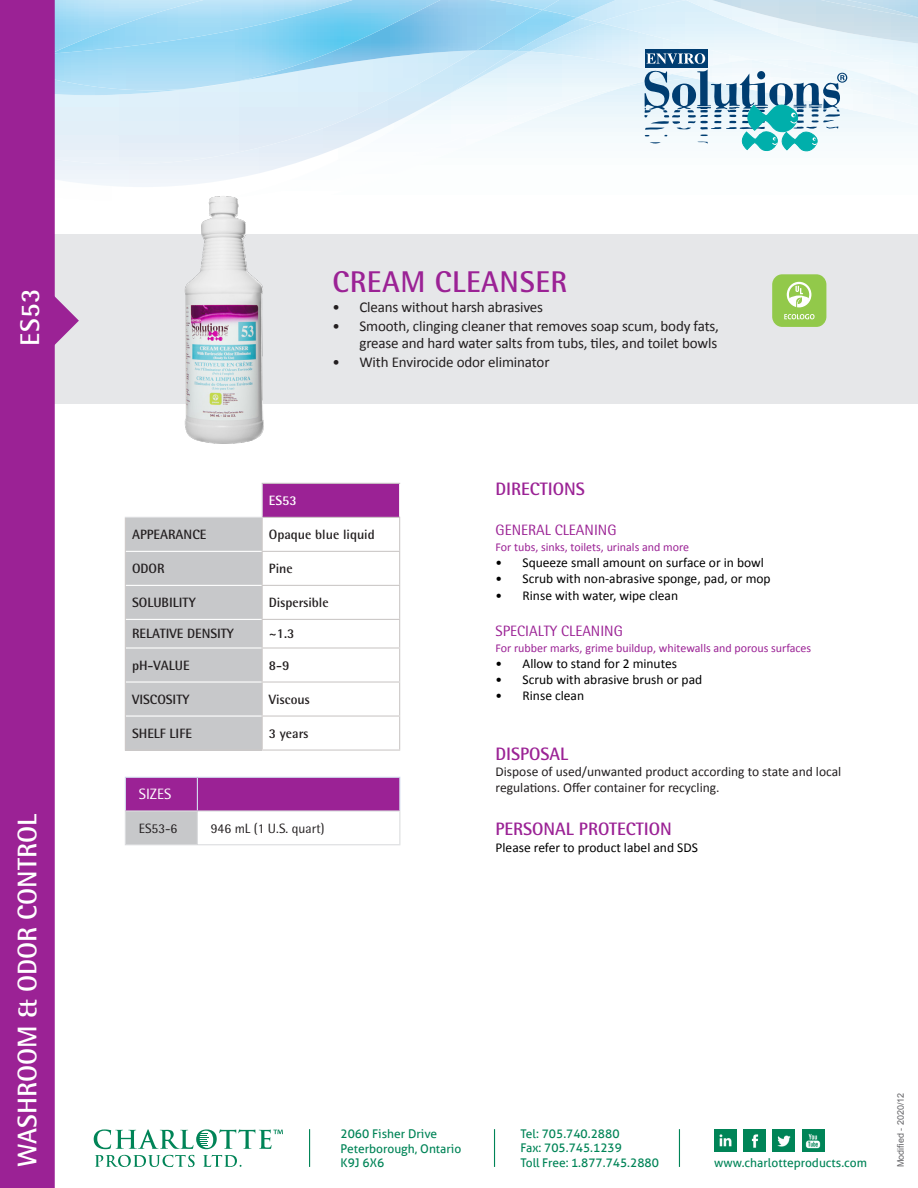
<style>
.page{position:relative;width:918px;height:1188px;background:#fff}
.page>*{position:absolute;margin:0;border:0;box-sizing:border-box;transform-origin:0 0}
.t1{font:700 30px "Rotis Semi Sans Std";letter-spacing:.02em;color:#9b2295}
.t2{font:700 27px "Rotis Semi Sans Std";color:#fff}
.t3{font:700 18px "Rotis Semi Sans Std";color:#9b2295}
.t4{font:15px/16.5px "Calibri";letter-spacing:-.01em;color:#231f20;text-align:right}
.t5{font:15px "Rotis Semi Sans Std";color:#9b2295}
.t6{font:15px "Rotis Semi Sans Std";color:#fff}
.t7{font:13.5px "Calibri";color:#000}
.t8{font:700 13.5px "Rotis Semi Sans Std";color:#231f20}
.t9{font:13.5px/16.2px "Calibri";color:#231f20}
.t10{font:13.5px "Rotis Semi Sans Std";color:#231f20}
.t11{font:700 13.5px "Rotis Semi Sans Std";color:#fff}
.t12{font:12px "Aller";color:#008457}
.t13{font:12px "Calibri";color:#9b2295}
.t14{font:9px "Arial";color:#636366}
</style>
<div class="page">
<svg style="left:55px;top:151px;width:863px;height:84px"></svg>
<svg style="left:55px;top:198px;width:566px;height:28px"></svg>
<svg style="left:450px;top:151px;width:222px;height:47px"></svg>
<svg style="left:55px;top:202px;width:113px;height:7px"></svg>
<svg style="left:55px;top:187px;width:395px;height:15px"></svg>
<svg style="left:55px;top:151px;width:462px;height:36px"></svg>
<svg style="left:55px;top:151px;width:421px;height:13px"></svg>
<div style="left:1px;top:235px;width:917px;height:169px;background:#e6e7e9"></div>
<svg style="left:55px;top:0;width:863px;height:151px"></svg>
<div style="left:0;top:0;width:55px;height:1188px;background:#9b2295"></div>
<svg style="left:54px;top:296px;width:25px;height:50px"></svg>
<svg style="left:95px;top:1155px;width:100px;height:12px"></svg>
<svg style="left:203px;top:1155px;width:39px;height:12px"></svg>
<svg style="left:94px;top:1129px;width:189px;height:20px"></svg>
<hr style="left:309px;top:1129px;width:1px;height:38px;background:#008457">
<hr style="left:494px;top:1129px;width:1px;height:38px;background:#008457">
<hr style="left:679px;top:1129px;width:1px;height:38px;background:#008457">
<img style="left:714px;top:1129px;width:23px;height:23px">
<img style="left:743px;top:1129px;width:23px;height:23px">
<img style="left:773px;top:1129px;width:22px;height:23px">
<img style="left:802px;top:1129px;width:23px;height:23px">
<div style="left:262px;top:483px;width:138px;height:34px;background:#9b2295"></div>
<hr style="left:262px;top:483px;width:138px;height:1px;background:#cdc9c8">
<svg style="left:125px;top:517px;width:275px;height:232px"></svg>
<hr style="left:125px;top:648px;width:1px;height:34px;background:#cdc9c8">
<hr style="left:262px;top:647px;width:138px;height:2px;background:#cdc9c8">
<hr style="left:262px;top:649px;width:1px;height:32px;background:#cdc9c8">
<hr style="left:399px;top:649px;width:1px;height:32px;background:#cdc9c8">
<hr style="left:125px;top:682px;width:1px;height:34px;background:#cdc9c8">
<hr style="left:262px;top:681px;width:138px;height:2px;background:#cdc9c8">
<hr style="left:262px;top:683px;width:1px;height:32px;background:#cdc9c8">
<hr style="left:399px;top:683px;width:1px;height:32px;background:#cdc9c8">
<hr style="left:125px;top:716px;width:1px;height:33px;background:#cdc9c8">
<hr style="left:262px;top:715px;width:138px;height:2px;background:#cdc9c8">
<hr style="left:262px;top:717px;width:1px;height:32px;background:#cdc9c8">
<hr style="left:399px;top:717px;width:1px;height:32px;background:#cdc9c8">
<hr style="left:125px;top:749px;width:137px;height:2px;background:#cdc9c8">
<hr style="left:262px;top:749px;width:138px;height:2px;background:#cdc9c8">
<hr style="left:399px;top:484px;width:1px;height:33px;background:#fff">
<hr style="left:126px;top:551px;width:136px;height:1px;background:#fff">
<hr style="left:126px;top:585px;width:136px;height:1px;background:#fff">
<hr style="left:126px;top:647px;width:136px;height:2px;background:#fff">
<hr style="left:126px;top:619px;width:136px;height:1px;background:#fff">
<hr style="left:126px;top:681px;width:136px;height:2px;background:#fff">
<hr style="left:126px;top:715px;width:136px;height:2px;background:#fff">
<hr style="left:262px;top:484px;width:1px;height:33px;background:#dcdddf">
<hr style="left:125px;top:517px;width:138px;height:1px;background:#dcdddf">
<div style="left:126px;top:778px;width:273px;height:32px;background:#9b2295"></div>
<div style="left:125px;top:811px;width:72px;height:34px;background:#c7c8ca"></div>
<hr style="left:125px;top:777px;width:72px;height:1px;background:#d4def0">
<hr style="left:125px;top:778px;width:1px;height:32px;background:#d4def0">
<hr style="left:197px;top:777px;width:203px;height:1px;background:#d4def0">
<hr style="left:197px;top:778px;width:1px;height:32px;background:#d4def0">
<hr style="left:399px;top:778px;width:1px;height:32px;background:#d4def0">
<hr style="left:125px;top:810px;width:72px;height:2px;background:#dcdddf">
<hr style="left:125px;top:812px;width:1px;height:32px;background:#dcdddf">
<hr style="left:197px;top:810px;width:203px;height:2px;background:#dcdddf">
<hr style="left:197px;top:812px;width:1px;height:32px;background:#dcdddf">
<hr style="left:399px;top:812px;width:1px;height:32px;background:#dcdddf">
<hr style="left:125px;top:844px;width:72px;height:1px;background:#dcdddf">
<hr style="left:197px;top:844px;width:203px;height:1px;background:#dcdddf">
<img style="left:168px;top:184px;width:111px;height:260px">
<div style="left:772px;top:274px;width:54px;height:53px;background:#92c94a;border-radius:10px"></div>
<svg style="left:787px;top:282px;width:24px;height:26px"></svg>
<svg style="left:784px;top:314px;width:31px;height:5px"></svg>
<p class="t2" style="left:13px;top:346px;width:59px;rotate:-90deg">ES53</p>
<p class="t2" style="left:11px;top:1167px;width:355px;rotate:-90deg">WASHROOM &amp; ODOR CONTROL</p>
<p class="t1" style="left:332px;top:264px;width:236px">CREAM CLEANSER</p>
<p class="t4" style="left:332px;top:298px;width:212px">• Cleans without harsh abrasives</p>
<p class="t4" style="left:332px;top:317px;width:388px">• Smooth, clinging cleaner that removes soap scum, body fats, grease and hard water salts from tubs, tiles, and toilet bowls</p>
<p class="t4" style="left:332px;top:353px;width:219px">• With Envirocide odor eliminator</p>
<p class="t11" style="left:269px;top:492px;width:29px">ES53</p>
<p class="t8" style="left:132px;top:526px;width:76px">APPEARANCE</p>
<p class="t8" style="left:269px;top:526px;width:107px">Opaque blue liquid</p>
<p class="t8" style="left:132px;top:560px;width:34px">ODOR</p>
<p class="t8" style="left:269px;top:560px;width:25px">Pine</p>
<p class="t8" style="left:132px;top:594px;width:65px">SOLUBILITY</p>
<p class="t8" style="left:269px;top:594px;width:61px">Dispersible</p>
<p class="t8" style="left:132px;top:626px;width:103px">RELATIVE DENSITY</p>
<p class="t8" style="left:269px;top:626px;width:27px">~1.3</p>
<p class="t8" style="left:132px;top:657px;width:59px">pH-VALUE</p>
<p class="t8" style="left:269px;top:657px;width:22px">8-9</p>
<p class="t8" style="left:132px;top:691px;width:59px">VISCOSITY</p>
<p class="t8" style="left:269px;top:691px;width:42px">Viscous</p>
<p class="t8" style="left:132px;top:725px;width:61px">SHELF LIFE</p>
<p class="t8" style="left:269px;top:725px;width:41px">3 years</p>
<p class="t6" style="left:139px;top:785px;width:34px">SIZES</p>
<p class="t10" style="left:139px;top:820px;width:40px">ES53-6</p>
<p class="t10" style="left:211px;top:820px;width:115px">946 mL (1 U.S. quart)</p>
<p class="t3" style="left:496px;top:478px;width:91px">DIRECTIONS</p>
<p class="t5" style="left:496px;top:521px;width:122px">GENERAL CLEANING</p>
<p class="t13" style="left:496px;top:539px;width:195px">For tubs, sinks, toilets, urinals and more</p>
<p class="t7" style="left:496px;top:553px;width:270px">• Squeeze small amount on surface or in bowl</p>
<p class="t7" style="left:496px;top:570px;width:277px">• Scrub with non-abrasive sponge, pad, or mop</p>
<p class="t7" style="left:496px;top:586px;width:184px">• Rinse with water, wipe clean</p>
<p class="t5" style="left:496px;top:622px;width:129px">SPECIALTY CLEANING</p>
<p class="t13" style="left:496px;top:640px;width:317px">For rubber marks, grime buildup, whitewalls and porous surfaces</p>
<p class="t7" style="left:496px;top:654px;width:183px">• Allow to stand for 2 minutes</p>
<p class="t7" style="left:496px;top:670px;width:208px">• Scrub with abrasive brush or pad</p>
<p class="t7" style="left:496px;top:687px;width:90px">• Rinse clean</p>
<p class="t3" style="left:496px;top:743px;width:74px">DISPOSAL</p>
<p class="t9" style="left:496px;top:763px;width:347px">Dispose of used/unwanted product according to state and local regulations. Offer container for recycling.</p>
<p class="t3" style="left:496px;top:818px;width:178px">PERSONAL PROTECTION</p>
<p class="t7" style="left:496px;top:838px;width:204px">Please refer to product label and SDS</p>
<p class="t12" style="left:341px;top:1127px;width:98px">2060 Fisher Drive</p>
<p class="t12" style="left:341px;top:1141px;width:122px">Peterborough, Ontario</p>
<p class="t12" style="left:341px;top:1155px;width:45px">K9J 6X6</p>
<p class="t12" style="left:520px;top:1126px;width:101px">Tel: 705.740.2880</p>
<p class="t12" style="left:520px;top:1141px;width:103px">Fax: 705.745.1239</p>
<p class="t12" style="left:520px;top:1155px;width:140px">Toll Free: 1.877.745.2880</p>
<p class="t12" style="left:714px;top:1156px;width:154px">www.charlotteproducts.com</p>
<p class="t14" style="left:895px;top:1167px;width:76px;rotate:-90deg">Modified - 2020/12</p>
</div>
